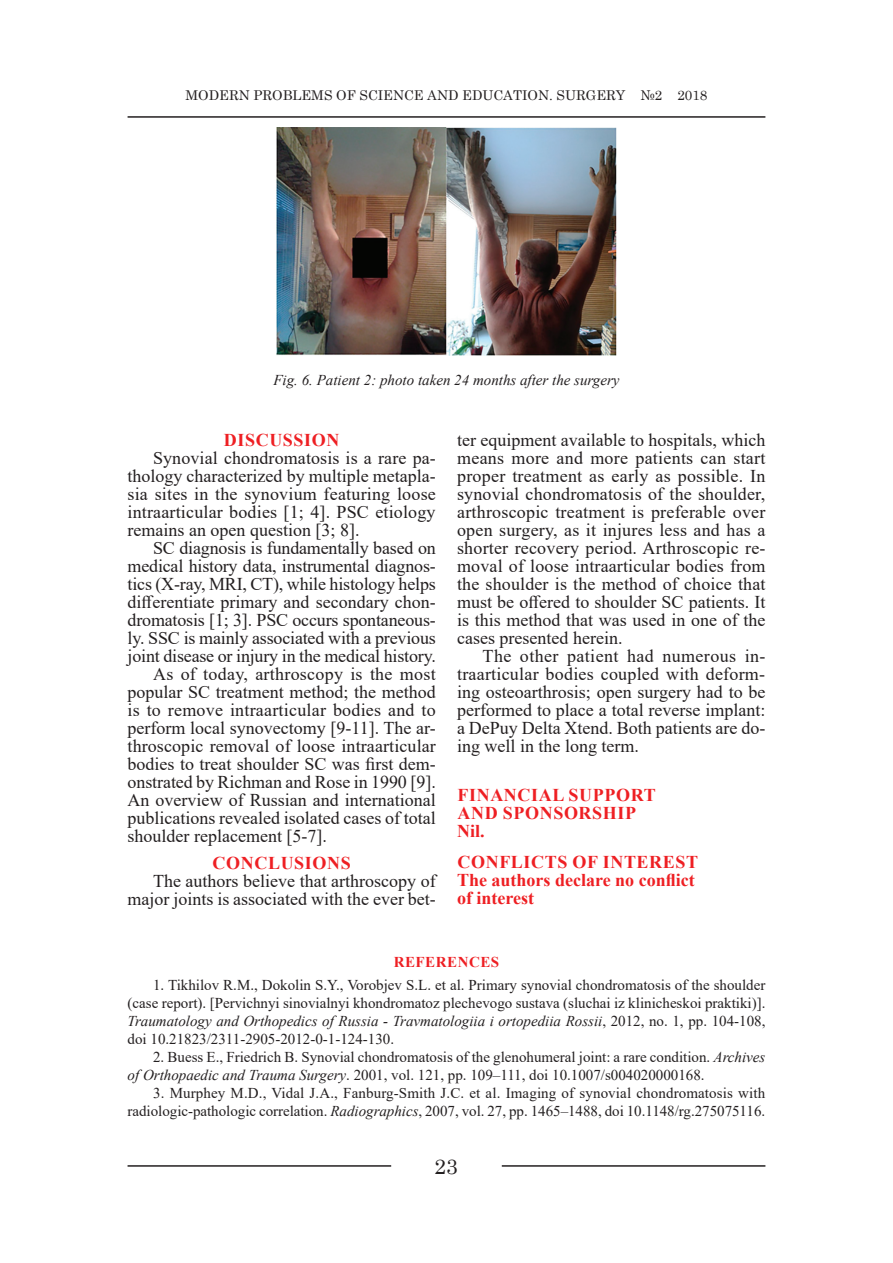
<style>
.page{position:relative;width:893px;height:1263px;background:#fff}
.page>*{position:absolute;margin:0;border:0;box-sizing:border-box;transform-origin:0 0}
.t1{font:21px "Century Schoolbook";color:#231f20}
.t2{font:18px/18px "Times New Roman";color:#231f20;text-align:justify}
.t3{font:700 18px/18px "Times New Roman";color:#ee1f23}
.t4{font:700 18px/18px "Times New Roman";letter-spacing:.035em;color:#ee1f23}
.t5{font:15px/18px "Times New Roman";color:#231f20;text-align:justify}
.t6{font:italic 15px "Times New Roman";color:#231f20}
.t7{font:700 15px "Times New Roman";letter-spacing:.035em;color:#ee1f23}
.t8{font:13.5px "Century Schoolbook";color:#231f20}
.s1{color:#201d1e}
.s2{font-style:italic}
</style>
<div class="page">
<hr style="left:128px;top:116px;width:637px;height:2px;background:#231f20">
<hr style="left:128px;top:1165px;width:263px;height:2px;background:#231f20">
<hr style="left:502px;top:1165px;width:263px;height:2px;background:#231f20">
<img style="left:276px;top:128px;width:341px;height:227px">
<p class="t8" style="left:186px;top:84px;width:523px">MODERN PROBLEMS OF SCIENCE AND EDUCATION. SURGERY №2 2018</p>
<p class="t6" style="left:273px;top:370px;width:348px">Fig. 6. Patient 2: photo taken 24 months after the surgery</p>
<p class="t4" style="left:224px;top:430px;width:117px">DISCUSSION</p>
<p class="t2" style="left:128px;top:448px;width:310px;text-indent:26px">Synovial chondromatosis is a rare pa&shy;thology characterized by multiple metapla&shy;sia sites in the synovium featuring loose intraarticular bodies [1; 4]. PSC etiology remains an open question <span class="s1">[</span>3; <span class="s1">8].</span></p>
<p class="t2" style="left:153px;top:538px;width:284px">SC diagnosis is fundamentally based on</p>
<p class="t2" style="left:128px;top:556px;width:310px">medical history data, instrumental diagnos-</p>
<p class="t2" style="left:128px;top:574px;width:310px">tics (X-ray, MRI, CT), while histology helps</p>
<p class="t2" style="left:128px;top:592px;width:310px">differentiate primary and secondary chon-</p>
<p class="t2" style="left:128px;top:610px;width:310px">dromatosis [1; 3]. PSC occurs spontaneous-</p>
<p class="t2" style="left:128px;top:628px;width:310px">ly. SSC is mainly associated with a previous</p>
<p class="t2" style="left:128px;top:646px;width:310px">joint disease or injury in the medical history.</p>
<p class="t2" style="left:153px;top:664px;width:284px">As of today, arthroscopy is the most</p>
<p class="t2" style="left:128px;top:682px;width:310px">popular SC treatment method; the method</p>
<p class="t2" style="left:128px;top:700px;width:310px">is to remove intraarticular bodies and to</p>
<p class="t2" style="left:128px;top:718px;width:310px">perform local synovectomy [9-11]. The ar-</p>
<p class="t2" style="left:128px;top:736px;width:310px">throscopic removal of loose intraarticular</p>
<p class="t2" style="left:128px;top:754px;width:310px">bodies to treat shoulder SC was first dem-</p>
<p class="t2" style="left:128px;top:772px;width:310px">onstrated by Richman and Rose in 1990 [9].</p>
<p class="t2" style="left:128px;top:790px;width:310px">An overview of Russian and international</p>
<p class="t2" style="left:128px;top:808px;width:310px">publications revealed isolated cases of total</p>
<p class="t2" style="left:128px;top:826px;width:201px">shoulder replacement [5-7].</p>
<p class="t4" style="left:213px;top:853px;width:140px">CONCLUSIONS</p>
<p class="t2" style="left:128px;top:871px;width:310px;text-align:right">The authors believe that arthroscopy of major joints is associated with the ever bet-</p>
<p class="t2" style="left:457px;top:431px;width:310px">ter equipment available to hospitals, which means more and more patients can start proper treatment as early as possible. In synovial chondromatosis of the shoulder, arthroscopic treatment is preferable over open surgery, as it injures less and has a shorter recovery period. Arthroscopic re&shy;moval of loose intraarticular bodies from the shoulder is the method of choice that must be offered to shoulder SC patients. It is this method that was used in one of the cases presented herein.</p>
<p class="t2" style="left:457px;top:647px;width:310px;text-indent:26px">The other patient had numerous in&shy;traarticular bodies coupled with deform&shy;ing osteoarthrosis; open surgery had to be performed to place a total reverse implant: a DePuy Delta Xtend. Both patients are do&shy;ing well in the long term.</p>
<p class="t4" style="left:457px;top:785px;width:200px">FINANCIAL SUPPORT<br>AND SPONSORSHIP<br>Nil.</p>
<p class="t3" style="left:457px;top:852px;width:243px">CONFLICTS OF INTEREST<br>The authors declare no conflict of interest</p>
<p class="t7" style="left:394px;top:951px;width:107px">REFERENCES</p>
<p class="t5" style="left:128px;top:975px;width:639px;text-indent:26px">1. Tikhilov R.M., Dokolin S.Y., Vorobjev S.L. et al. Primary synovial chondromatosis of the shoulder (case report). [Pervichnyi sinovialnyi khondromatoz plechevogo sustava (sluchai iz klinicheskoi praktiki)].<br><span class="s2">Traumatology and Orthopedics of Russia - Travmatologiia i ortopediia Rossii</span>, 2012, no. 1, pp. 104-108, doi 10.21823/2311-2905-2012-0-1-124-130.</p>
<p class="t5" style="left:128px;top:1047px;width:639px;text-indent:26px">2. Buess E., Friedrich B. Synovial chondromatosis of the glenohumeral joint: a rare condition. <span class="s2">Archives of Orthopaedic and Trauma Surgery</span>. 2001, vol. 121, pp. 109–111, doi 10.1007/s004020000168.</p>
<p class="t5" style="left:128px;top:1083px;width:639px;text-align:right">3. Murphey M.D., Vidal J.A., Fanburg-Smith J.C. et al. Imaging of synovial chondromatosis with radiologic-pathologic correlation. <span class="s2">Radiographics</span>, 2007, vol. 27, pp. 1465–1488, doi 10.1148/rg.275075116.</p>
<p class="t1" style="left:435px;top:1149px;width:25px">23</p>
</div>
